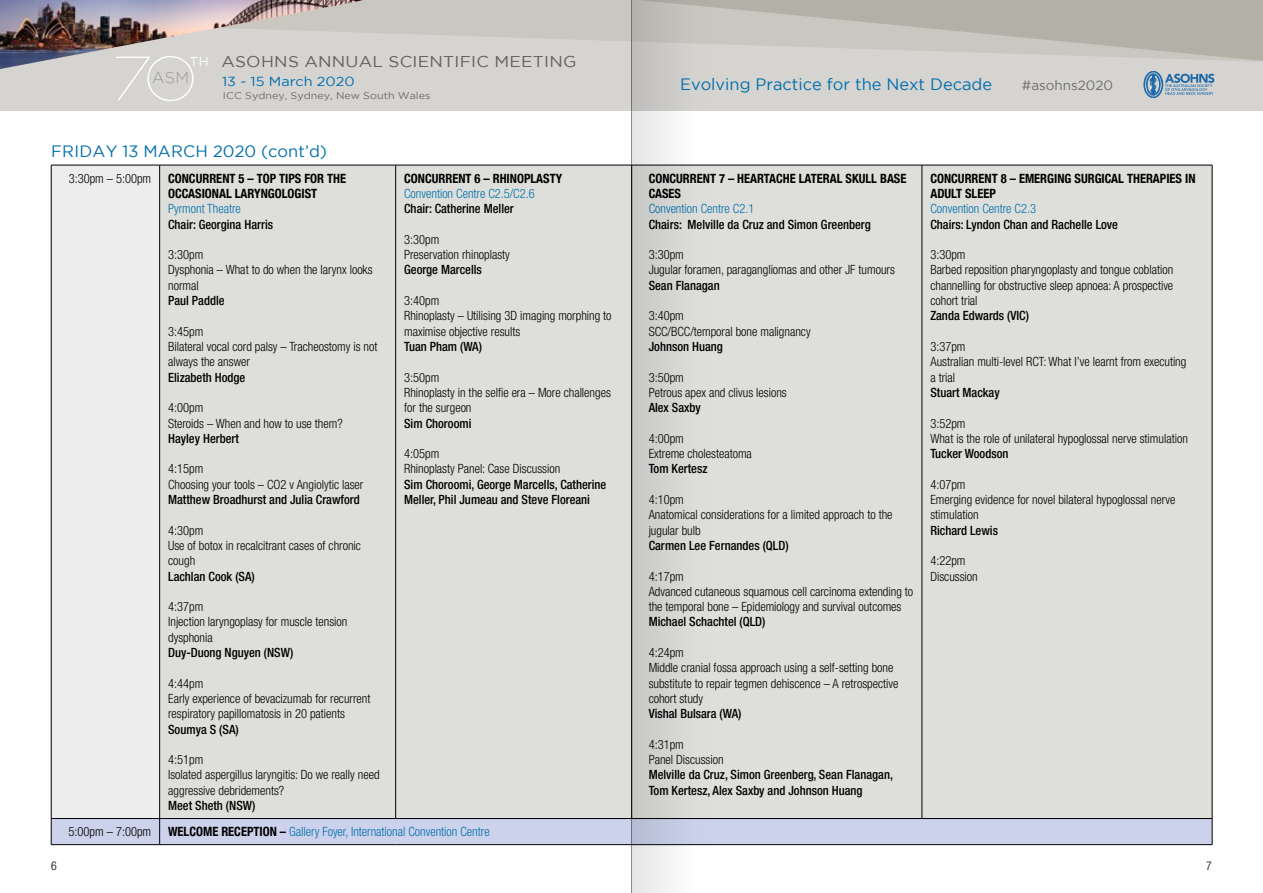
<style>
.page{position:relative;width:1263px;height:893px;background:#fff}
.page>*{position:absolute;margin:0;border:0;box-sizing:border-box;transform-origin:0 0}
.t1{font:16.35px "Gotham";color:#006fac}
.t2{font:15.6px "Gotham";letter-spacing:.015em;color:#616060;scale:1.1 1}
.t3{font:13.5px "Gotham";color:#6d6d6c}
.t4{font:13.05px "Gotham";color:#006fac;scale:1.1 1}
.t5{font:300 condensed 12.75px/15.3px "Helvetica Neue LT Com";color:#000}
.t6{font:500 condensed 12.75px/15.3px "Helvetica Neue LT Com";color:#000}
.t7{font:700 condensed 12.75px/15.3px "Helvetica Neue LT Com";color:#000}
.t8{font:300 condensed 12.75px "Helvetica Neue LT Com";color:#006fac}
.t9{font:300 condensed 12px "Helvetica Neue LT Com";color:#000}
.t10{font:9.75px "Gotham";color:#6d6d6c;scale:1.1 1}
.s1{font-weight:700;color:#000}
</style>
<div class="page">
<div style="left:0;top:0;width:631px;height:111px;background:#d6d4d1"></div>
<div style="left:631px;top:0;width:632px;height:111px;background:#d6d4d1"></div>
<div style="left:51px;top:165px;width:109px;height:653px;background:#ededee"></div>
<div style="left:160px;top:166px;width:1052px;height:652px;background:#dedfdb"></div>
<hr style="left:51px;top:165px;width:109px;height:1px;background:#000">
<hr style="left:51px;top:165px;width:1px;height:653px;background:#000">
<hr style="left:160px;top:165px;width:236px;height:1px;background:#000">
<hr style="left:159px;top:165px;width:1px;height:653px;background:#000">
<hr style="left:396px;top:165px;width:236px;height:1px;background:#000">
<hr style="left:395px;top:165px;width:1px;height:653px;background:#000">
<hr style="left:632px;top:165px;width:290px;height:1px;background:#000">
<hr style="left:922px;top:165px;width:290px;height:1px;background:#000">
<hr style="left:922px;top:165px;width:1px;height:653px;background:#000">
<hr style="left:1212px;top:165px;width:1px;height:653px;background:#000">
<svg style="left:51px;top:818px;width:1162px;height:27px;background:#c3c9e1"></svg>
<hr style="left:51px;top:844px;width:109px;height:1px;background:#000">
<hr style="left:160px;top:844px;width:236px;height:1px;background:#000">
<hr style="left:396px;top:844px;width:236px;height:1px;background:#000">
<hr style="left:632px;top:844px;width:290px;height:1px;background:#000">
<hr style="left:922px;top:844px;width:290px;height:1px;background:#000">
<svg style="left:0;top:0;width:1263px;height:102px"></svg>
<svg style="left:631px;top:0;width:78px;height:893px;background:#d1d2d0"></svg>
<p class="t2" style="left:221px;top:53px;width:304px">ASOHNS Ann ual Sci enti fic Meeting</p>
<p class="t4" style="left:222px;top:74px;width:122px">13 - 15 March 2020</p>
<p class="t10" style="left:223px;top:90px;width:190px">ICC Sydney, Sydney, New South Wales</p>
<p class="t1" style="left:51px;top:142px;width:34px">Frida</p>
<p class="t1" style="left:106px;top:142px;width:223px">y 13 March 2020 (cont’d)</p>
<p class="t5" style="left:69px;top:170px;width:84px">3:30pm – 5:00pm</p>
<p class="t7" style="left:168px;top:171px;width:179px">CONCURRENT 5 – TOP TIPS FOR THE<br>OCCASIONAL LARYNGOLOGIST</p>
<p class="t8" style="left:168px;top:201px;width:74px">Pyrmont Theatre</p>
<p class="t6" style="left:168px;top:216px;width:106px">Chair: Georgina Harris</p>
<p class="t5" style="left:168px;top:247px;width:206px">3:30pm<br>Dysphonia – What to do when the larynx looks normal</p>
<p class="t6" style="left:168px;top:293px;width:58px">Paul Paddle</p>
<p class="t5" style="left:168px;top:323px;width:211px">3:45pm<br>Bilateral vocal cord palsy – Tracheostomy is not always the answer</p>
<p class="t6" style="left:168px;top:369px;width:79px">Elizabeth Hodge</p>
<p class="t5" style="left:168px;top:400px;width:176px">4:00pm<br>Steroids – When and how to use them?</p>
<p class="t6" style="left:168px;top:430px;width:72px">Hayley Herbert</p>
<p class="t5" style="left:168px;top:461px;width:197px">4:15pm<br>Choosing your tools – CO2 v Angiolytic laser</p>
<p class="t6" style="left:168px;top:492px;width:193px">Matthew Broadhurst and Julia Crawford</p>
<p class="t5" style="left:168px;top:522px;width:194px">4:30pm<br>Use of botox in recalcitrant cases of chronic cough</p>
<p class="t6" style="left:168px;top:568px;width:88px">Lachlan Cook (SA)</p>
<p class="t5" style="left:168px;top:599px;width:181px">4:37pm<br>Injection laryngoplasy for muscle tension dysphonia</p>
<p class="t6" style="left:168px;top:645px;width:127px">Duy-Duong Nguyen (NSW)</p>
<p class="t5" style="left:168px;top:675px;width:204px">4:44pm<br>Early experience of bevacizumab for recurrent respiratory papillomatosis in 20 patients</p>
<p class="t6" style="left:168px;top:721px;width:72px">Soumya S (SA)</p>
<p class="t5" style="left:168px;top:752px;width:213px">4:51pm<br>Isolated aspergillus laryngitis: Do we really need aggressive debridements?</p>
<p class="t6" style="left:168px;top:798px;width:89px">Meet Sheth (NSW)</p>
<p class="t7" style="left:404px;top:171px;width:160px">CONCURRENT 6 – RHINOPLASTY</p>
<p class="t8" style="left:404px;top:186px;width:132px">Convention Centre C2.5/C2.6</p>
<p class="t6" style="left:404px;top:201px;width:111px">Chair: Catherine Meller</p>
<p class="t5" style="left:404px;top:232px;width:107px">3:30pm<br>Preservation rhinoplasty</p>
<p class="t6" style="left:404px;top:262px;width:79px">George Marcells</p>
<p class="t5" style="left:404px;top:293px;width:209px">3:40pm<br>Rhinoplasty – Utilising 3D imaging morphing to maximise objective results</p>
<p class="t6" style="left:404px;top:339px;width:79px">Tuan Pham (WA)</p>
<p class="t5" style="left:404px;top:369px;width:208px">3:50pm<br>Rhinoplasty in the selfie era – More challenges for the surgeon</p>
<p class="t6" style="left:404px;top:415px;width:69px">Sim Choroomi</p>
<p class="t5" style="left:404px;top:446px;width:158px">4:05pm<br>Rhinoplasty Panel: Case Discussion</p>
<p class="t6" style="left:404px;top:476px;width:204px">Sim Choroomi, George Marcells, Catherine<br>Meller, Phil Jumeau and Steve Floreani</p>
<p class="t5" style="left:69px;top:824px;width:84px">5:00pm – 7:00pm</p>
<p class="t8" style="left:168px;top:824px;width:323px"><span class="s1">WELCOME RECEPTION –</span> Gallery Foyer, International Convention Centre</p>
<p class="t1" style="left:680px;top:75px;width:314px">Evolving Practice for the Next Decade</p>
<p class="t3" style="left:1022px;top:78px;width:93px">#asohns2020</p>
<p class="t7" style="left:649px;top:171px;width:259px">CONCURRENT 7 – HEARTACHE LATERAL SKULL BASE<br>CASES</p>
<p class="t8" style="left:649px;top:201px;width:107px">Convention Centre C2.1</p>
<p class="t6" style="left:649px;top:216px;width:224px">Chairs: Melville da Cruz and Simon Greenberg</p>
<p class="t5" style="left:649px;top:247px;width:248px">3:30pm<br>Jugular foramen, paragangliomas and other JF tumours</p>
<p class="t6" style="left:649px;top:277px;width:73px">Sean Flanagan</p>
<p class="t5" style="left:649px;top:308px;width:163px">3:40pm<br>SCC/BCC/temporal bone malignancy</p>
<p class="t6" style="left:649px;top:339px;width:76px">Johnson Huang</p>
<p class="t5" style="left:649px;top:369px;width:140px">3:50pm<br>Petrous apex and clivus lesions</p>
<p class="t6" style="left:649px;top:400px;width:54px">Alex Saxby</p>
<p class="t5" style="left:649px;top:431px;width:105px">4:00pm<br>Extreme cholesteatoma</p>
<p class="t6" style="left:649px;top:461px;width:60px">Tom Kertesz</p>
<p class="t5" style="left:649px;top:492px;width:245px">4:10pm<br>Anatomical considerations for a limited approach to the jugular bulb</p>
<p class="t6" style="left:649px;top:538px;width:141px">Carmen Lee Fernandes (QLD)</p>
<p class="t5" style="left:649px;top:568px;width:266px">4:17pm<br>Advanced cutaneous squamous cell carcinoma extending to the temporal bone – Epidemiology and survival outcomes</p>
<p class="t6" style="left:649px;top:614px;width:118px">Michael Schachtel (QLD)</p>
<p class="t5" style="left:649px;top:645px;width:251px">4:24pm<br>Middle cranial fossa approach using a self-setting bone substitute to repair tegmen dehiscence – A retrospective cohort study</p>
<p class="t6" style="left:649px;top:706px;width:94px">Vishal Bulsara (WA)</p>
<p class="t5" style="left:649px;top:737px;width:76px">4:31pm<br>Panel Discussion</p>
<p class="t6" style="left:649px;top:767px;width:246px">Melville da Cruz, Simon Greenberg, Sean Flanagan,<br>Tom Kertesz, Alex Saxby and Johnson Huang</p>
<p class="t7" style="left:930px;top:171px;width:267px">CONCURRENT 8 – EMERGING SURGICAL THERAPIES IN<br>ADULT SLEEP</p>
<p class="t8" style="left:930px;top:201px;width:107px">Convention Centre C2.3</p>
<p class="t6" style="left:930px;top:216px;width:189px">Chairs: Lyndon Chan and Rachelle Love</p>
<p class="t5" style="left:930px;top:247px;width:244px">3:30pm<br>Barbed reposition pharyngoplasty and tongue coblation channelling for obstructive sleep apnoea: A prospective cohort trial</p>
<p class="t6" style="left:930px;top:308px;width:100px">Zanda Edwards (VIC)</p>
<p class="t5" style="left:930px;top:339px;width:257px">3:37pm<br>Australian multi-level RCT: What I’ve learnt from executing a trial</p>
<p class="t6" style="left:930px;top:385px;width:71px">Stuart Mackay</p>
<p class="t5" style="left:930px;top:415px;width:259px">3:52pm<br>What is the role of unilateral hypoglossal nerve stimulation</p>
<p class="t6" style="left:930px;top:446px;width:80px">Tucker Woodson</p>
<p class="t5" style="left:930px;top:476px;width:246px">4:07pm<br>Emerging evidence for novel bilateral hypoglossal nerve stimulation</p>
<p class="t6" style="left:930px;top:522px;width:69px">Richard Lewis</p>
<p class="t5" style="left:930px;top:553px;width:49px">4:22pm<br>Discussion</p>
<p class="t9" style="left:51px;top:859px;width:7px">6</p>
<p class="t9" style="left:1206px;top:859px;width:7px">7</p>
</div>
